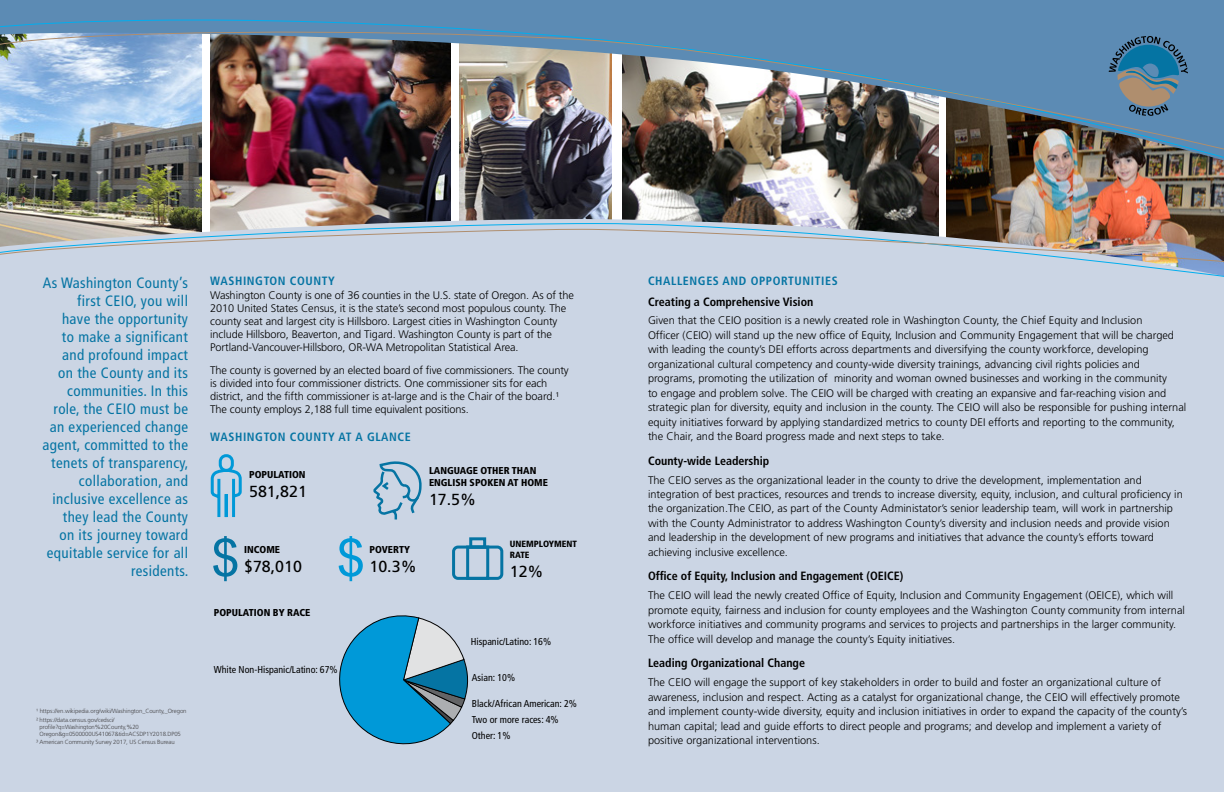
<style>
.page{position:relative;width:1224px;height:792px;background:#fff}
.page>*{position:absolute;margin:0;border:0;box-sizing:border-box;transform-origin:0 0}
.t1{font:16px "Frutiger LT Std";color:#000}
.t2{font:condensed 15px/18px "Frutiger LT Std";letter-spacing:.025em;color:#0574a3;text-align:right}
.t3{font:700 condensed 12px "Frutiger LT Std";color:#000}
.t4{font:700 condensed 12px "Frutiger LT Std";letter-spacing:.05em;color:#0574a3}
.t5{font:300 11px/14.4px "Frutiger LT Std";color:#000}
.t6{font:condensed 10px/15.2px "Frutiger LT Std";color:#000}
.t7{font:900 condensed 10px/12px "Frutiger LT Std";color:#000}
.t8{font:900 condensed 9px/10.8px "Frutiger LT Std";color:#000}
.t9{font:300 6px/9px "Frutiger LT Std";letter-spacing:-.015em;color:#414042}
</style>
<div class="page">
<img style="left:0;top:163px;width:202px;height:53px">
<img style="left:211px;top:163px;width:240px;height:53px">
<img style="left:622px;top:163px;width:316px;height:53px">
<img style="left:459px;top:163px;width:153px;height:53px">
<img style="left:946px;top:163px;width:278px;height:53px">
<div style="left:0;top:0;width:1224px;height:8px;background:#5c8bb4"></div>
<div style="left:0;top:216px;width:1224px;height:576px;background:#cbd5e4"></div>
<svg style="left:0;top:8px;width:1224px;height:155px"></svg>
<img style="left:0;top:27px;width:1224px;height:126px">
<svg style="left:0;top:223px;width:1224px;height:56px"></svg>
<svg style="left:0;top:228px;width:1224px;height:36px"></svg>
<svg style="left:1109px;top:36px;width:79px;height:80px"></svg>
<svg style="left:209px;top:453px;width:34px;height:67px"></svg>
<svg style="left:213px;top:536px;width:24px;height:45px"></svg>
<svg style="left:339px;top:536px;width:24px;height:45px"></svg>
<svg style="left:371px;top:459px;width:52px;height:63px"></svg>
<div style="left:452px;top:546px;width:51px;height:34px;border:3px solid #0574a3;border-radius:4px"></div>
<div style="left:466px;top:546px;width:23px;height:34px;border:3px solid #0574a3"></div>
<div style="left:469px;top:537px;width:17px;height:12px;border:3px solid #0574a3"></div>
<svg style="left:333px;top:612px;width:136px;height:139px"></svg>
<p class="t2" style="left:43px;top:274px;width:147px">As Washington County’s first CEIO, you will<br>have the opportunity<br>to make a significant and profound impact<br>on the County and its communities. In this role, the CEIO must be an experienced change agent, committed to the tenets of transparency, collaboration, and inclusive excellence as they lead the County<br>on its journey toward equitable service for all residents.</p>
<p class="t9" style="left:36px;top:706px;width:152px">¹ https://en.wikipedia.org/wiki/Washington_County,_Oregon<br>2 https://data.census.gov/cedsci/</p>
<p class="t9" style="left:40px;top:723px;width:101px">profile?q=Washington%20County,%20</p>
<p class="t9" style="left:40px;top:730px;width:143px">Oregon&amp;g=0500000US41067&amp;tid=ACSDP1Y2018.DP05</p>
<p class="t9" style="left:36px;top:737px;width:140px">3 American Community Survey 2017, US Census Bureau</p>
<p class="t4" style="left:210px;top:274px;width:126px">WASHINGTON COUNTY</p>
<p class="t5" style="left:210px;top:288px;width:365px;line-height:13.2px">Washington County is one of 36 counties in the U.S. state of Oregon. As of the 2010 United States Census, it is the state’s second most populous county. The county seat and largest city is Hillsboro. Largest cities in Washington County include Hillsboro, Beaverton, and Tigard. Washington County is part of the Portland-Vancouver-Hillsboro, OR-WA Metropolitan Statistical Area.</p>
<p class="t5" style="left:210px;top:363px;width:360px;line-height:13.2px">The county is governed by an elected board of five commissioners. The county is divided into four commissioner districts. One commissioner sits for each district, and the fifth commissioner is at-large and is the Chair of the board.¹<br>The county employs 2,188 full time equivalent positions.</p>
<p class="t4" style="left:210px;top:430px;width:202px">WASHINGTON COUNTY AT A GLANCE</p>
<p class="t7" style="left:249px;top:468px;width:58px">POPULATION</p>
<h1 class="t1" style="left:249px;top:482px;width:59px">581,821</h1>
<p class="t7" style="left:244px;top:543px;width:37px">INCOME</p>
<h1 class="t1" style="left:244px;top:557px;width:59px">$78,010</h1>
<p class="t7" style="left:214px;top:606px;width:98px">POPULATION BY RACE</p>
<p class="t6" style="left:214px;top:662px;width:125px">White Non-Hispanic/Latino: 67%</p>
<p class="t7" style="left:370px;top:543px;width:42px">POVERTY</p>
<h1 class="t1" style="left:370px;top:557px;width:49px">10.3%</h1>
<p class="t7" style="left:429px;top:464px;width:120px">LANGUAGE OTHER THAN<br>ENGLISH SPOKEN AT HOME</p>
<h1 class="t1" style="left:429px;top:490px;width:49px">17.5%</h1>
<p class="t8" style="left:510px;top:539px;width:69px">UNEMPLOYMENT<br>RATE</p>
<h1 class="t1" style="left:510px;top:562px;width:35px">12%</h1>
<p class="t6" style="left:471px;top:634px;width:82px">Hispanic/Latino: 16%</p>
<p class="t6" style="left:472px;top:670px;width:45px">Asian: 10%</p>
<p class="t6" style="left:472px;top:696px;width:107px">Black/African American: 2%<br>Two or more races: 4%</p>
<p class="t6" style="left:472px;top:728px;width:40px">Other: 1%</p>
<p class="t4" style="left:648px;top:274px;width:191px">CHALLENGES AND OPPORTUNITIES</p>
<p class="t3" style="left:648px;top:294px;width:167px">Creating a Comprehensive Vision</p>
<p class="t5" style="left:648px;top:314px;width:540px">Given that the CEIO position is a newly created role in Washington County, the Chief Equity and Inclusion<br>Officer (CEIO) will stand up the new office of Equity, Inclusion and Community Engagement that will be charged with leading the county’s DEI efforts across departments and diversifying the county workforce, developing organizational cultural competency and county-wide diversity trainings, advancing civil rights policies and programs, promoting the utilization of minority and woman owned businesses and working in the community<br>to engage and problem solve. The CEIO will be charged with creating an expansive and far-reaching vision and strategic plan for diversity, equity and inclusion in the county. The CEIO will also be responsible for pushing internal equity initiatives forward by applying standardized metrics to county DEI efforts and reporting to the community, the Chair, and the Board progress made and next steps to take.</p>
<p class="t3" style="left:648px;top:453px;width:123px">County-wide Leadership</p>
<p class="t5" style="left:648px;top:473px;width:536px">The CEIO serves as the organizational leader in the county to drive the development, implementation and integration of best practices, resources and trends to increase diversity, equity, inclusion, and cultural proficiency in the organization.The CEIO, as part of the County Administator’s senior leadership team, will work in partnership with the County Administrator to address Washington County’s diversity and inclusion needs and provide vision and leadership in the development of new programs and initiatives that advance the county’s efforts toward achieving inclusive excellence.</p>
<p class="t3" style="left:648px;top:569px;width:257px">Office of Equity, Inclusion and Engagement (OEICE)</p>
<p class="t5" style="left:648px;top:589px;width:539px">The CEIO will lead the newly created Office of Equity, Inclusion and Community Engagement (OEICE), which will promote equity, fairness and inclusion for county employees and the Washington County community from internal workforce initiatives and community programs and services to projects and partnerships in the larger community.<br>The office will develop and manage the county’s Equity initiatives.</p>
<p class="t3" style="left:648px;top:656px;width:159px">Leading Organizational Change</p>
<p class="t5" style="left:648px;top:675px;width:541px">The CEIO will engage the support of key stakeholders in order to build and foster an organizational culture of awareness, inclusion and respect. Acting as a catalyst for organizational change, the CEIO will effectively promote and implement county-wide diversity, equity and inclusion initiatives in order to expand the capacity of the county’s human capital; lead and guide efforts to direct people and programs; and develop and implement a variety of positive organizational interventions.</p>
</div>
